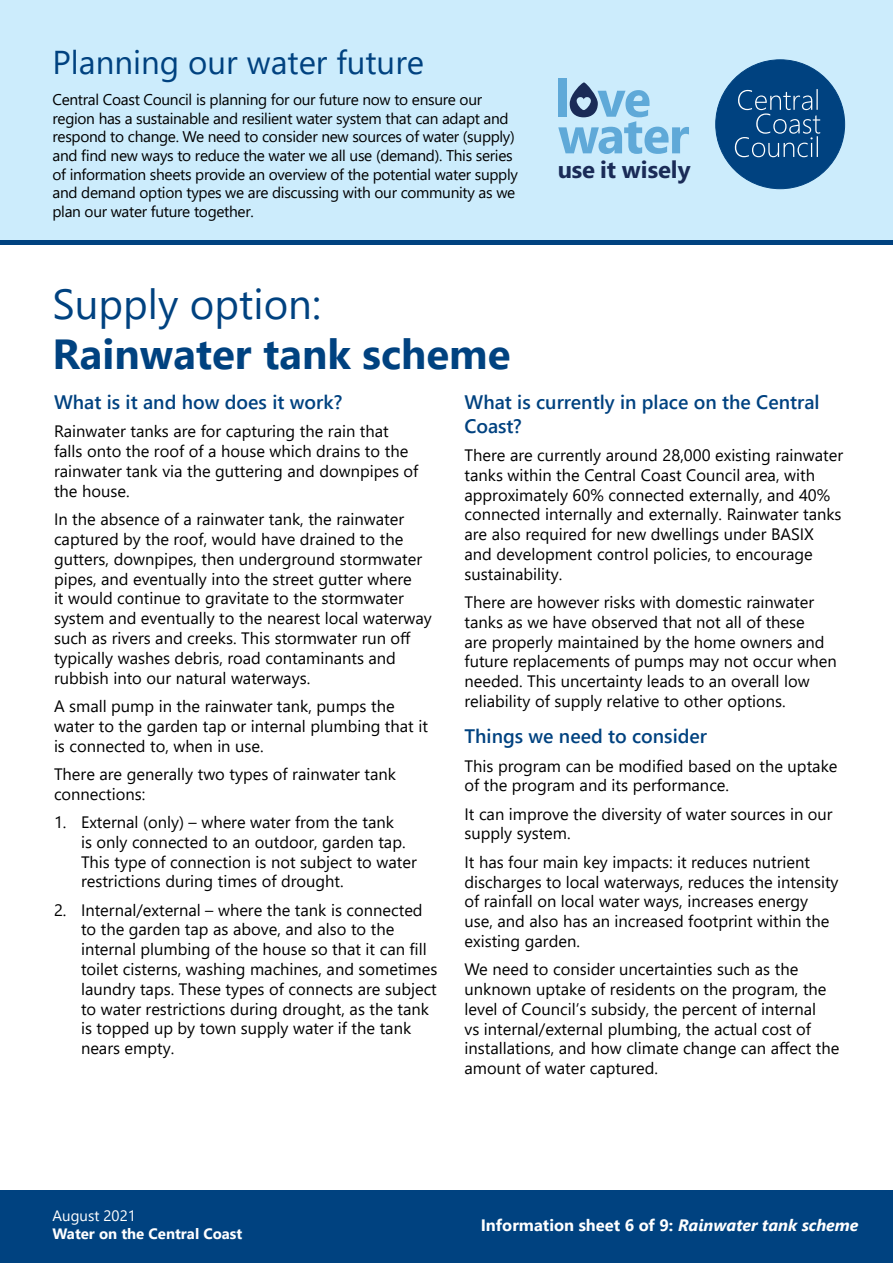
<style>
.page{position:relative;width:893px;height:1263px;background:#fff}
.page>*{position:absolute;margin:0;border:0;box-sizing:border-box;transform-origin:0 0}
.t1{font:700 42px/50.4px "Segoe UI";color:#004280}
.t2{font:33px "Segoe UI";color:#004280}
.t3{font:700 23.85px "Segoe UI";color:#1a2b57}
.t4{font:600 19.5px/23.4px "Segoe UI";color:#004280}
.t5{font:16.5px/19.8px "Segoe UI";color:#000}
.t6{font:700 16.5px "Segoe UI";color:#fff}
.t7{font:15.45px/18.6px "Segoe UI";letter-spacing:-.02em;color:#000}
.t8{font:700 15px "Segoe UI";color:#fff}
.t9{font:15px "Segoe UI";color:#fff}
.s1{font-weight:400}
.s2{font-style:italic}
</style>
<div class="page">
<div style="left:0;top:1191px;width:893px;height:72px;background:#004280"></div>
<div style="left:0;top:0;width:893px;height:244px;background:#ccecfc"></div>
<div style="left:716px;top:60px;width:129px;height:129px;background:#004280;border-radius:50%"></div>
<svg style="left:735px;top:89px;width:85px;height:68px"></svg>
<hr style="left:0;top:241px;width:893px;height:4px;background:#004280">
<div style="left:558px;top:78px;width:8px;height:39px;background:#5fa9d8"></div>
<svg style="left:558px;top:82px;width:131px;height:72px"></svg>
<p class="t2" style="left:52px;top:31px;width:373px">Planning our water future</p>
<p class="t7" style="left:52px;top:89px;width:467px">Central Coast Council is planning for our future now to ensure our region has a sustainable and resilient water system that can adapt and respond to change. We need to consider new sources of water (supply) and find new ways to reduce the water we all use (demand). This series of information sheets provide an overview of the potential water supply and demand option types we are discussing with our community as we plan our water future together.</p>
<p class="t3" style="left:558px;top:152px;width:134px">use it wisely</p>
<p class="t1" style="left:52px;top:275px;width:459px"><span class="s1">Supply option:<br></span>Rainwater tank scheme</p>
<p class="t4" style="left:54px;top:389px;width:290px">What is it and how does it work?</p>
<p class="t5" style="left:54px;top:420px;width:366px">Rainwater tanks are for capturing the rain that falls onto the roof of a house which drains to the rainwater tank via the guttering and downpipes of the house.</p>
<p class="t5" style="left:54px;top:508px;width:379px">In the absence of a rainwater tank, the rainwater captured by the roof, would have drained to the gutters, downpipes, then underground stormwater pipes, and eventually into the street gutter where<br>it would continue to gravitate to the stormwater system and eventually to the nearest local waterway such as rivers and creeks. This stormwater run off typically washes debris, road contaminants and rubbish into our natural waterways.</p>
<p class="t5" style="left:54px;top:695px;width:375px">A small pump in the rainwater tank, pumps the water to the garden tap or internal plumbing that it is connected to, when in use.</p>
<p class="t5" style="left:54px;top:763px;width:344px">There are generally two types of rainwater tank connections:</p>
<p class="t5" style="left:81px;top:811px;width:337px;text-indent:-27px">1. External (only) – where water from the tank<br>is only connected to an outdoor, garden tap.<br>This type of connection is not subject to water restrictions during times of drought.</p>
<p class="t5" style="left:81px;top:898px;width:358px;text-indent:-27px">2. Internal/external – where the tank is connected to the garden tap as above, and also to the internal plumbing of the house so that it can fill toilet cisterns, washing machines, and sometimes laundry taps. These types of connects are subject to water restrictions during drought, as the tank is topped up by town supply water if the tank nears empty.</p>
<p class="t4" style="left:464px;top:389px;width:357px">What is currently in place on the Central<br>Coast?</p>
<p class="t5" style="left:464px;top:444px;width:380px">There are currently around 28,000 existing rainwater tanks within the Central Coast Council area, with approximately 60% connected externally, and 40% connected internally and externally. Rainwater tanks are also required for new dwellings under BASIX and development control policies, to encourage sustainability.</p>
<p class="t5" style="left:464px;top:591px;width:374px">There are however risks with domestic rainwater tanks as we have observed that not all of these<br>are properly maintained by the home owners and future replacements of pumps may not occur when needed. This uncertainty leads to an overall low reliability of supply relative to other options.</p>
<p class="t4" style="left:464px;top:723px;width:244px">Things we need to consider</p>
<p class="t5" style="left:464px;top:754px;width:374px">This program can be modified based on the uptake of the program and its performance.</p>
<p class="t5" style="left:464px;top:802px;width:370px">It can improve the diversity of water sources in our supply system.</p>
<p class="t5" style="left:464px;top:850px;width:376px">It has four main key impacts: it reduces nutrient discharges to local waterways, reduces the intensity of rainfall on local water ways, increases energy use, and also has an increased footprint within the existing garden.</p>
<p class="t5" style="left:464px;top:958px;width:376px">We need to consider uncertainties such as the unknown uptake of residents on the program, the level of Council’s subsidy, the percent of internal<br>vs internal/external plumbing, the actual cost of installations, and how climate change can affect the amount of water captured.</p>
<p class="t9" style="left:53px;top:1201px;width:85px">August 2021</p>
<p class="t8" style="left:53px;top:1219px;width:191px">Water on the Central Coast</p>
<p class="t6" style="left:481px;top:1210px;width:379px">Information sheet 6 of 9: <span class="s2">Rainwater tank scheme</span></p>
</div>
